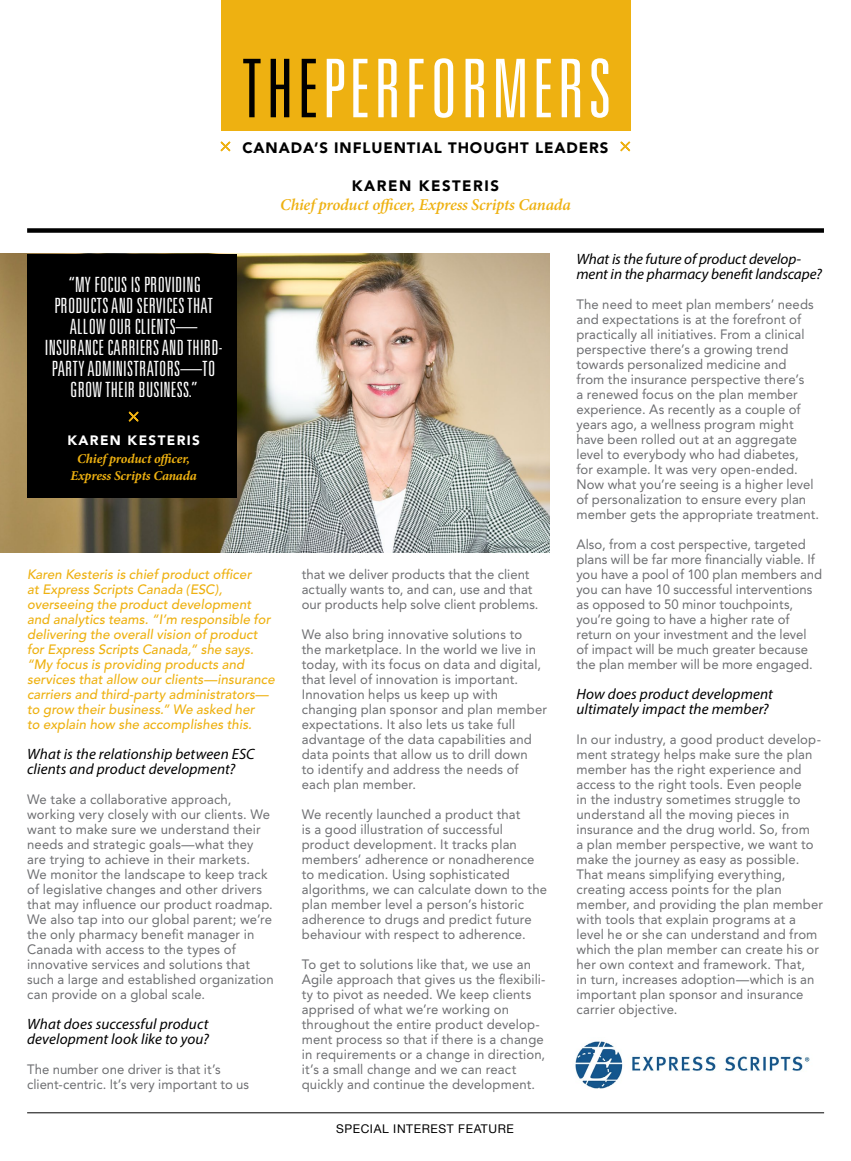
<style>
.page{position:relative;width:851px;height:1161px;background:#fff}
.page>*{position:absolute;margin:0;border:0;box-sizing:border-box;transform-origin:0 0}
.t1{font:300 ultra-condensed 81px "Univers";letter-spacing:.05em;color:#fff}
.t2{font:300 ultra-condensed 21px/21px "Univers";letter-spacing:.01em;color:#fff;text-align:center}
.t3{font:italic 600 16.5px "Minion Pro";letter-spacing:-.01em;color:#eeb111}
.t4{font:italic 15px/15px "Myriad Pro";letter-spacing:.005em;color:#000}
.t5{font:900 15px "Avenir";letter-spacing:.06em;color:#000}
.t6{font:900 15px "Avenir";letter-spacing:.1em;color:#000}
.t7{font:13.5px/15px "Avenir";letter-spacing:.01em;color:#6d6e71}
.t8{font:italic 500 13.5px/15px "Avenir";letter-spacing:.005em;color:#eeb111}
.t9{font:italic 700 13.5px/16.5px "Minion Pro";letter-spacing:-.01em;color:#eeb111;text-align:center}
.t10{font:900 13.5px "Avenir";letter-spacing:.1em;color:#fff}
.t11{font:12px "Helvetica Neue";letter-spacing:.05em;color:#000}
.s1{color:#000}
</style>
<div class="page">
<div style="left:221px;top:0;width:409px;height:130px;background:#eeb111"></div>
<svg style="left:620px;top:141px;width:11px;height:11px"></svg>
<svg style="left:220px;top:141px;width:11px;height:11px"></svg>
<hr style="left:27px;top:1113px;width:797px;height:1px;background:#000">
<img style="left:0;top:254px;width:549px;height:298px">
<div style="left:27px;top:228px;width:796px;height:5px;background:#000"></div>
<div style="left:27px;top:254px;width:209px;height:244px;background:#000"></div>
<svg style="left:128px;top:411px;width:11px;height:11px"></svg>
<img style="left:575px;top:1041px;width:235px;height:48px">
<h1 class="t1" style="left:241px;top:46px;width:371px"><span class="s1">THE</span>PERFORMERS</h1>
<p class="t5" style="left:242px;top:139px;width:367px">CANADA’S INFLUENTIAL THOUGHT LEADERS</p>
<p class="t6" style="left:352px;top:177px;width:148px">KAREN KESTERIS</p>
<p class="t3" style="left:280px;top:194px;width:292px">Chief product officer, Express Scripts Canada</p>
<h2 class="t2" style="left:45px;top:273px;width:179px">“MY FOCUS IS PROVIDING<br>PRODUCTS AND SERVICES THAT<br>ALLOW OUR CLIENTS—<br>INSURANCE CARRIERS AND THIRD-<br>PARTY ADMINISTRATORS—TO<br>GROW THEIR BUSINESS.”</h2>
<p class="t10" style="left:67px;top:432px;width:134px">KAREN KESTERIS</p>
<p class="t9" style="left:70px;top:450px;width:128px">Chief product officer,<br>Express Scripts Canada</p>
<p class="t8" style="left:27px;top:567px;width:249px">Karen Kesteris is chief product officer<br>at Express Scripts Canada (ESC), overseeing the product development and analytics teams. “I’m responsible for delivering the overall vision of product for Express Scripts Canada,” she says. “My focus is providing products and services that allow our clients—insurance carriers and third-party administrators— to grow their business.” We asked her<br>to explain how she accomplishes this.</p>
<p class="t4" style="left:27px;top:746px;width:229px">What is the relationship between ESC clients and product development?</p>
<p class="t7" style="left:27px;top:792px;width:248px">We take a collaborative approach, working very closely with our clients. We want to make sure we understand their needs and strategic goals—what they are trying to achieve in their markets.<br>We monitor the landscape to keep track of legislative changes and other drivers that may influence our product roadmap.<br>We also tap into our global parent; we’re the only pharmacy benefit manager in Canada with access to the types of innovative services and solutions that such a large and established organization can provide on a global scale.</p>
<p class="t4" style="left:27px;top:1016px;width:183px">What does successful product development look like to you?</p>
<p class="t7" style="left:27px;top:1062px;width:223px">The number one driver is that it’s client-centric. It’s very important to us</p>
<p class="t7" style="left:302px;top:567px;width:238px">that we deliver products that the client actually wants to, and can, use and that our products help solve client problems.</p>
<p class="t7" style="left:302px;top:627px;width:247px">We also bring innovative solutions to<br>the marketplace. In the world we live in today, with its focus on data and digital, that level of innovation is important.<br>Innovation helps us keep up with changing plan sponsor and plan member expectations. It also lets us take full advantage of the data capabilities and data points that allow us to drill down<br>to identify and address the needs of each plan member.</p>
<p class="t7" style="left:302px;top:807px;width:247px">We recently launched a product that<br>is a good illustration of successful product development. It tracks plan members’ adherence or nonadherence to medication. Using sophisticated algorithms, we can calculate down to the plan member level a person’s historic adherence to drugs and predict future behaviour with respect to adherence.</p>
<p class="t7" style="left:302px;top:957px;width:245px">To get to solutions like that, we use an Agile approach that gives us the flexibili&shy;ty to pivot as needed. We keep clients apprised of what we’re working on throughout the entire product develop&shy;ment process so that if there is a change in requirements or a change in direction, it’s a small change and we can react quickly and continue the development.</p>
<p class="t11" style="left:336px;top:1120px;width:179px">SPECIAL INTEREST FEATURE</p>
<p class="t4" style="left:576px;top:251px;width:247px">What is the future of product develop&shy;ment in the pharmacy benefit landscape?</p>
<p class="t7" style="left:576px;top:297px;width:244px">The need to meet plan members’ needs and expectations is at the forefront of practically all initiatives. From a clinical perspective there’s a growing trend towards personalized medicine and<br>from the insurance perspective there’s<br>a renewed focus on the plan member experience. As recently as a couple of years ago, a wellness program might have been rolled out at an aggregate level to everybody who had diabetes,<br>for example. It was very open-ended.<br>Now what you’re seeing is a higher level of personalization to ensure every plan member gets the appropriate treatment.</p>
<p class="t7" style="left:576px;top:537px;width:247px">Also, from a cost perspective, targeted plans will be far more financially viable. If you have a pool of 100 plan members and you can have 10 successful interventions as opposed to 50 minor touchpoints, you’re going to have a higher rate of return on your investment and the level<br>of impact will be much greater because the plan member will be more engaged.</p>
<p class="t4" style="left:576px;top:686px;width:198px">How does product development ultimately impact the member?</p>
<p class="t7" style="left:576px;top:732px;width:248px">In our industry, a good product develop&shy;ment strategy helps make sure the plan member has the right experience and access to the right tools. Even people<br>in the industry sometimes struggle to understand all the moving pieces in insurance and the drug world. So, from<br>a plan member perspective, we want to make the journey as easy as possible.<br>That means simplifying everything, creating access points for the plan member, and providing the plan member with tools that explain programs at a level he or she can understand and from which the plan member can create his or her own context and framework. That,<br>in turn, increases adoption—which is an important plan sponsor and insurance carrier objective.</p>
</div>
